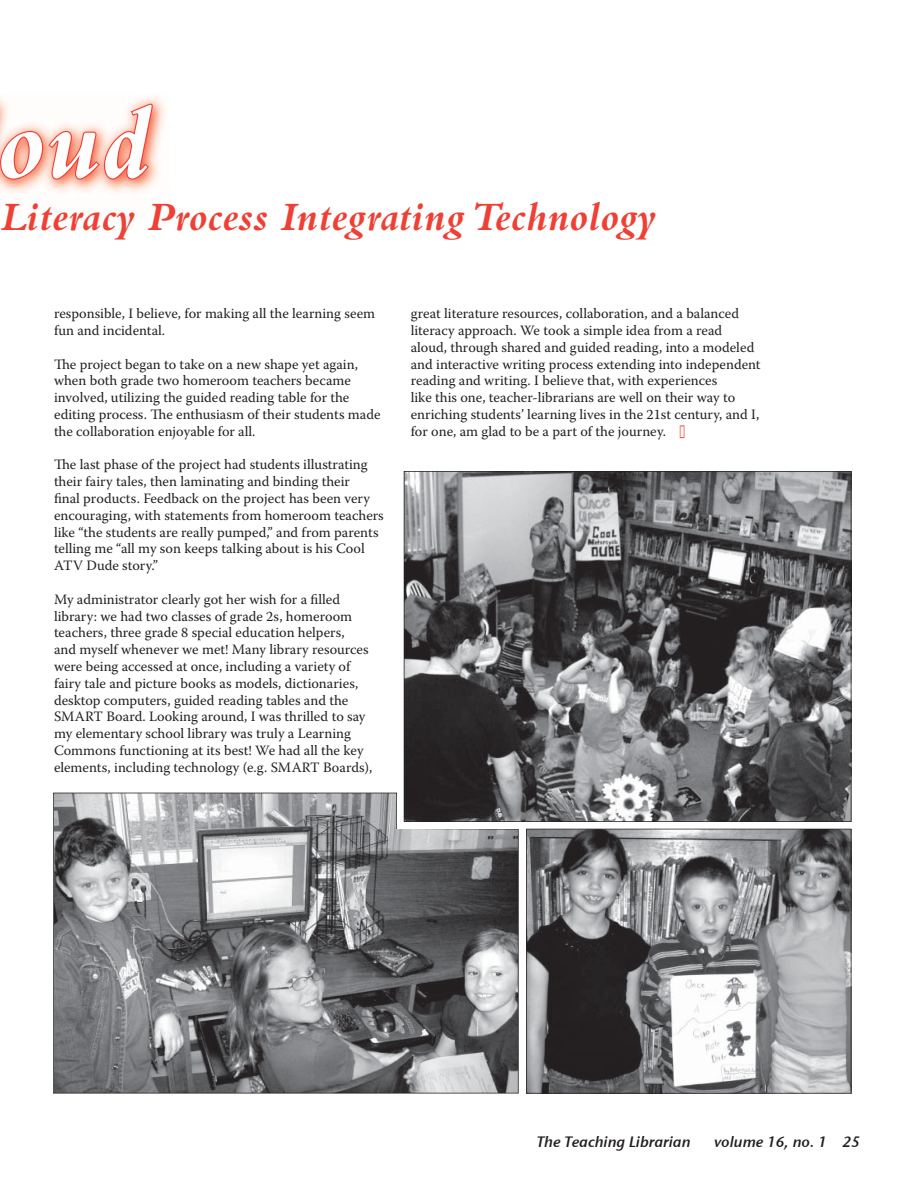
<style>
.page{position:relative;width:918px;height:1188px;background:#fff}
.page>*{position:absolute;margin:0;border:0;box-sizing:border-box;transform-origin:0 0}
.t1{font:italic 700 108px "Bembo";color:#fff}
.t2{font:italic 700 42px "Bembo";letter-spacing:.01em;color:#ef4035}
.t3{font:15px "Stone Sans Sem ITCTT Semi Ita";color:#231f20}
.t4{font:14.25px/16.8px "Warnock Pro";color:#231f20}
</style>
<div class="page">
<img style="left:0;top:97px;width:165px;height:96px">
<svg style="left:53px;top:793px;width:466px;height:301px;background:#838486"></svg>
<div style="left:397px;top:478px;width:482px;height:351px;background:#fff"></div>
<svg style="left:404px;top:471px;width:447px;height:351px;background:#6d6d6f"></svg>
<svg style="left:526px;top:829px;width:325px;height:265px;background:#87888a"></svg>
<h1 class="t1" style="left:-3px;top:105px;width:154px">oud</h1>
<h2 class="t2" style="left:1px;top:202px;width:657px">Literacy Process Integrating Technology</h2>
<p class="t4" style="left:54px;top:307px;width:323px">responsible, I believe, for making all the learning seem fun and incidental.</p>
<p class="t4" style="left:54px;top:357px;width:328px">The project began to take on a new shape yet again, when both grade two homeroom teachers became involved, utilizing the guided reading table for the editing process. The enthusiasm of their students made the collaboration enjoyable for all.</p>
<p class="t4" style="left:54px;top:458px;width:331px">The last phase of the project had students illustrating their fairy tales, then laminating and binding their<br>final products. Feedback on the project has been very encouraging, with statements from homeroom teachers like “the students are really pumped,” and from parents telling me “all my son keeps talking about is his Cool ATV Dude story.”</p>
<p class="t4" style="left:54px;top:592px;width:320px">My administrator clearly got her wish for a filled library: we had two classes of grade 2s, homeroom teachers, three grade 8 special education helpers,<br>and myself whenever we met! Many library resources were being accessed at once, including a variety of fairy tale and picture books as models, dictionaries, desktop computers, guided reading tables and the SMART Board. Looking around, I was thrilled to say my elementary school library was truly a Learning Commons functioning at its best! We had all the key elements, including technology (e.g. SMART Boards),</p>
<p class="t4" style="left:411px;top:307px;width:351px">great literature resources, collaboration, and a balanced literacy approach. We took a simple idea from a read aloud, through shared and guided reading, into a modeled and interactive writing process extending into independent reading and writing. I believe that, with experiences<br>like this one, teacher-librarians are well on their way to enriching students’ learning lives in the 21st century, and I, for one, am glad to be a part of the journey.</p>
<p class="t3" style="left:537px;top:1133px;width:155px">The Teaching Librarian</p>
<p class="t3" style="left:714px;top:1133px;width:147px">volume 16, no. 1 25</p>
</div>
